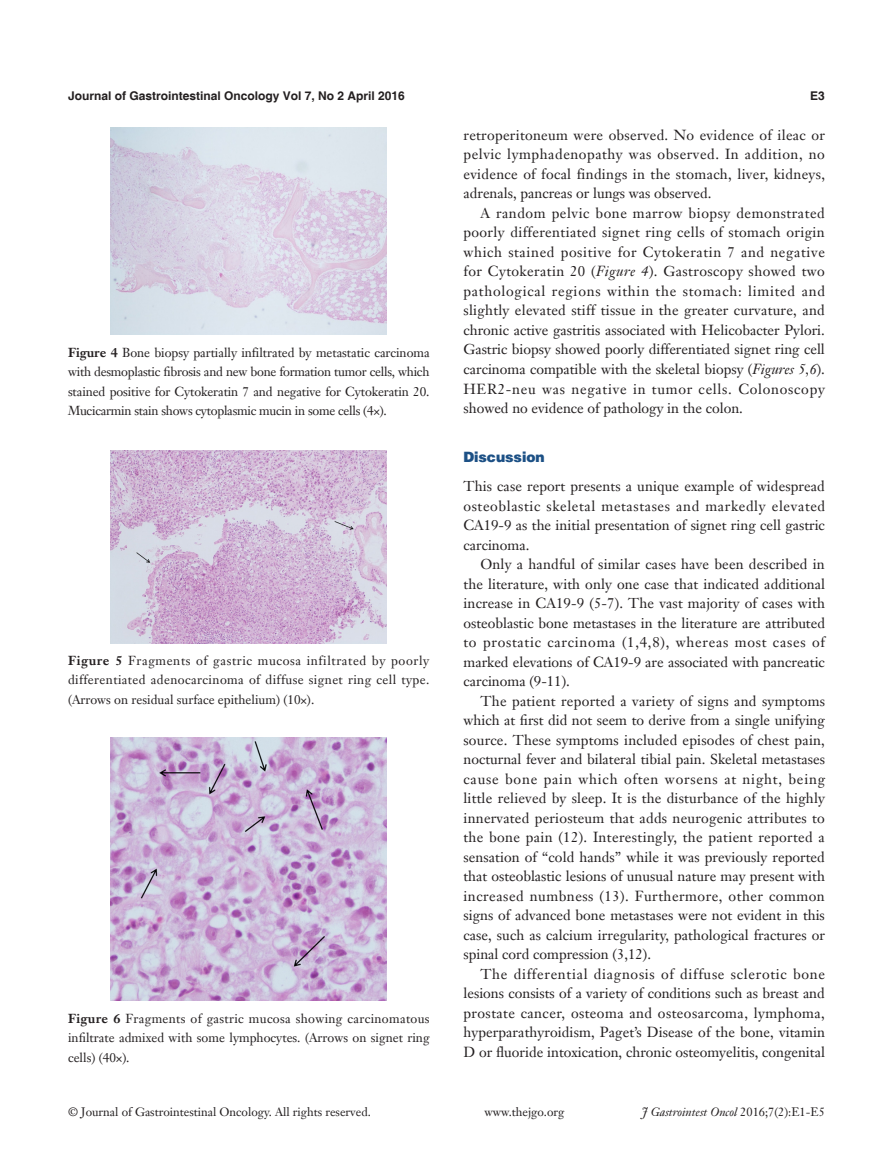
<style>
.page{position:relative;width:893px;height:1170px;background:#fff}
.page>*{position:absolute;margin:0;border:0;box-sizing:border-box;transform-origin:0 0}
.t1{font:14.25px/19.5px "Janson Text LT";color:#231f20;text-align:justify}
.一级标题-6_5{font:900 14.25px "Helvetica";color:#1c5085}
.t2{font:12.75px/19.5px "Janson Text LT";color:#231f20;text-align:justify}
.t3{font:12px "Janson Text LT";color:#231f20}
.t4{font:700 12px "Helvetica";color:#231f20}
.t5{font:italic 12px "Janson Text LT";color:#231f20}
.s1{font-weight:700}
.s2{font-style:italic}
.s3{font-style:normal}
</style>
<div class="page">
<img style="left:111px;top:128px;width:276px;height:206px">
<img style="left:111px;top:451px;width:276px;height:192px">
<img style="left:111px;top:737px;width:276px;height:263px">
<p class="t4" style="left:68px;top:88px;width:338px">Journal of Gastrointestinal Oncology Vol 7, No 2 April 2016</p>
<p class="t4" style="left:810px;top:88px;width:16px">E3</p>
<p class="t2" style="left:68px;top:342px;width:363px"><span class="s1">Figure 4</span> Bone biopsy partially infiltrated by metastatic carcinoma with desmoplastic fibrosis and new bone formation tumor cells, which stained positive for Cytokeratin 7 and negative for Cytokeratin 20.<br>Mucicarmin stain shows cytoplasmic mucin in some cells (4×).</p>
<p class="t2" style="left:68px;top:650px;width:363px"><span class="s1">Figure 5</span> Fragments of gastric mucosa infiltrated by poorly differentiated adenocarcinoma of diffuse signet ring cell type. (Arrows on residual surface epithelium) (10×).</p>
<p class="t2" style="left:68px;top:1008px;width:363px"><span class="s1">Figure 6</span> Fragments of gastric mucosa showing carcinomatous infiltrate admixed with some lymphocytes. (Arrows on signet ring cells) (40×).</p>
<p class="t1" style="left:463px;top:125px;width:363px">retroperitoneum were observed. No evidence of ileac or pelvic lymphadenopathy was observed. In addition, no evidence of focal findings in the stomach, liver, kidneys, adrenals, pancreas or lungs was observed.</p>
<p class="t1" style="left:463px;top:203px;width:363px;text-indent:17px">A random pelvic bone marrow biopsy demonstrated poorly differentiated signet ring cells of stomach origin which stained positive for Cytokeratin 7 and negative for Cytokeratin 20 (<span class="s2">Figure 4</span>). Gastroscopy showed two pathological regions within the stomach: limited and slightly elevated stiff tissue in the greater curvature, and chronic active gastritis associated with Helicobacter Pylori.<br>Gastric biopsy showed poorly differentiated signet ring cell carcinoma compatible with the skeletal biopsy (<span class="s2">Figures 5,6</span>).<br>HER2-neu was negative in tumor cells. Colonoscopy showed no evidence of pathology in the colon.</p>
<p class="一级标题-6_5" style="left:463px;top:447px;width:83px">Discussion</p>
<p class="t1" style="left:463px;top:476px;width:363px">This case report presents a unique example of widespread osteoblastic skeletal metastases and markedly elevated CA19-9 as the initial presentation of signet ring cell gastric carcinoma.</p>
<p class="t1" style="left:463px;top:554px;width:363px;text-indent:17px">Only a handful of similar cases have been described in the literature, with only one case that indicated additional increase in CA19-9 (5-7). The vast majority of cases with osteoblastic bone metastases in the literature are attributed to prostatic carcinoma (1,4,8), whereas most cases of marked elevations of CA19-9 are associated with pancreatic carcinoma (9-11).</p>
<p class="t1" style="left:463px;top:690px;width:363px;text-indent:17px">The patient reported a variety of signs and symptoms which at first did not seem to derive from a single unifying source. These symptoms included episodes of chest pain, nocturnal fever and bilateral tibial pain. Skeletal metastases cause bone pain which often worsens at night, being little relieved by sleep. It is the disturbance of the highly innervated periosteum that adds neurogenic attributes to the bone pain (12). Interestingly, the patient reported a sensation of “cold hands” while it was previously reported that osteoblastic lesions of unusual nature may present with increased numbness (13). Furthermore, other common signs of advanced bone metastases were not evident in this case, such as calcium irregularity, pathological fractures or spinal cord compression (3,12).</p>
<p class="t1" style="left:463px;top:963px;width:363px;text-indent:17px">The differential diagnosis of diffuse sclerotic bone lesions consists of a variety of conditions such as breast and prostate cancer, osteoma and osteosarcoma, lymphoma, hyperparathyroidism, Paget’s Disease of the bone, vitamin D or fluoride intoxication, chronic osteomyelitis, congenital</p>
<p class="t3" style="left:68px;top:1104px;width:304px">© Journal of Gastrointestinal Oncology. All rights reserved.</p>
<p class="t3" style="left:484px;top:1104px;width:81px">www.thejgo.org</p>
<p class="t5" style="left:642px;top:1104px;width:185px">J Gastrointest Oncol <span class="s3">2016;7(2):E1-E5</span></p>
</div>
